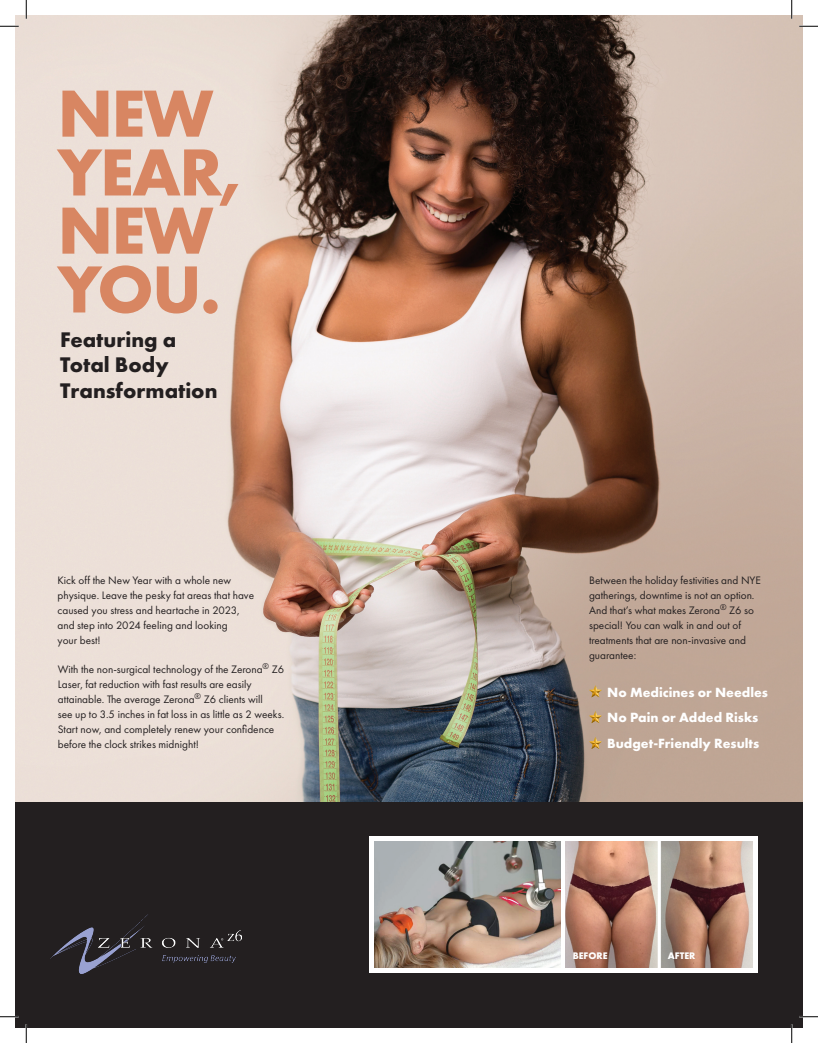
<style>
.page{position:relative;width:818px;height:1043px;background:#fff}
.page>*{position:absolute;margin:0;border:0;box-sizing:border-box;transform-origin:0 0}
.t1{font:700 69px "Futura PT";letter-spacing:-.025em;color:#d88662}
.t2{font:700 21.88px/25.8px "Futura PT";color:#231f20}
.t3{font:700 13.88px "Futura PT";color:#fff}
.t4{font:11.25px/15px "Futura PT";color:#231f20}
.t5{font:700 9.88px "Futura PT";color:#fff}
</style>
<div class="page">
<img style="left:15px;top:15px;width:787px;height:787px">
<div style="left:15px;top:802px;width:787px;height:226px;background:#231f20"></div>
<div style="left:369px;top:836px;width:388px;height:136px;background:linear-gradient(to right,#fff,#fff)"></div>
<img style="left:565px;top:842px;width:187px;height:125px">
<img style="left:374px;top:842px;width:186px;height:125px">
<img style="left:51px;top:914px;width:190px;height:59px">
<svg style="left:589px;top:685px;width:12px;height:12px"></svg>
<svg style="left:589px;top:711px;width:12px;height:12px"></svg>
<svg style="left:589px;top:737px;width:12px;height:12px"></svg>
<svg style="left:0;top:25px;width:19px;height:2px"></svg>
<svg style="left:799px;top:25px;width:19px;height:2px"></svg>
<svg style="left:0;top:1016px;width:19px;height:1px"></svg>
<svg style="left:799px;top:1015px;width:19px;height:2px"></svg>
<svg style="left:25px;top:0;width:2px;height:19px"></svg>
<svg style="left:25px;top:1024px;width:2px;height:18px"></svg>
<svg style="left:790px;top:0;width:2px;height:19px"></svg>
<svg style="left:790px;top:1024px;width:2px;height:18px"></svg>
<p class="t1" style="left:58px;top:69px;width:157px">NEW</p>
<p class="t1" style="left:57px;top:128px;width:186px">YEAR,</p>
<p class="t1" style="left:58px;top:186px;width:157px">NEW</p>
<p class="t1" style="left:57px;top:245px;width:165px">YOU.</p>
<p class="t2" style="left:60px;top:326px;width:118px">Featuring a<br>Total Body</p>
<p class="t2" style="left:60px;top:377px;width:159px">Transformation</p>
<p class="t4" style="left:57px;top:572px;width:198px">Kick off the New Year with a whole new physique. Leave the pesky fat areas that have caused you stress and heartache in 2023, and step into 2024 feeling and looking<br>your best!</p>
<p class="t4" style="left:58px;top:661px;width:228px">With the non-surgical technology of the Zerona<sup>®</sup> Z6<br>Laser, fat reduction with fast results are easily attainable. The average Zerona<sup>®</sup> Z6 clients will<br>see up to 3.5 inches in fat loss in as little as 2 weeks.<br>Start now, and completely renew your confidence before the clock strikes midnight!</p>
<p class="t4" style="left:589px;top:572px;width:173px">Between the holiday festivities and NYE gatherings, downtime is not an option.<br>And that’s what makes Zerona<sup>®</sup> Z6 so special! You can walk in and out of treatments that are non-invasive and guarantee:</p>
<p class="t3" style="left:607px;top:683px;width:162px">No Medicines or Needles</p>
<p class="t3" style="left:607px;top:708px;width:153px">No Pain or Added Risks</p>
<p class="t3" style="left:607px;top:734px;width:153px">Budget-Friendly Results</p>
<p class="t5" style="left:572px;top:949px;width:36px">BEFORE</p>
<p class="t5" style="left:668px;top:949px;width:29px">AFTER</p>
</div>
